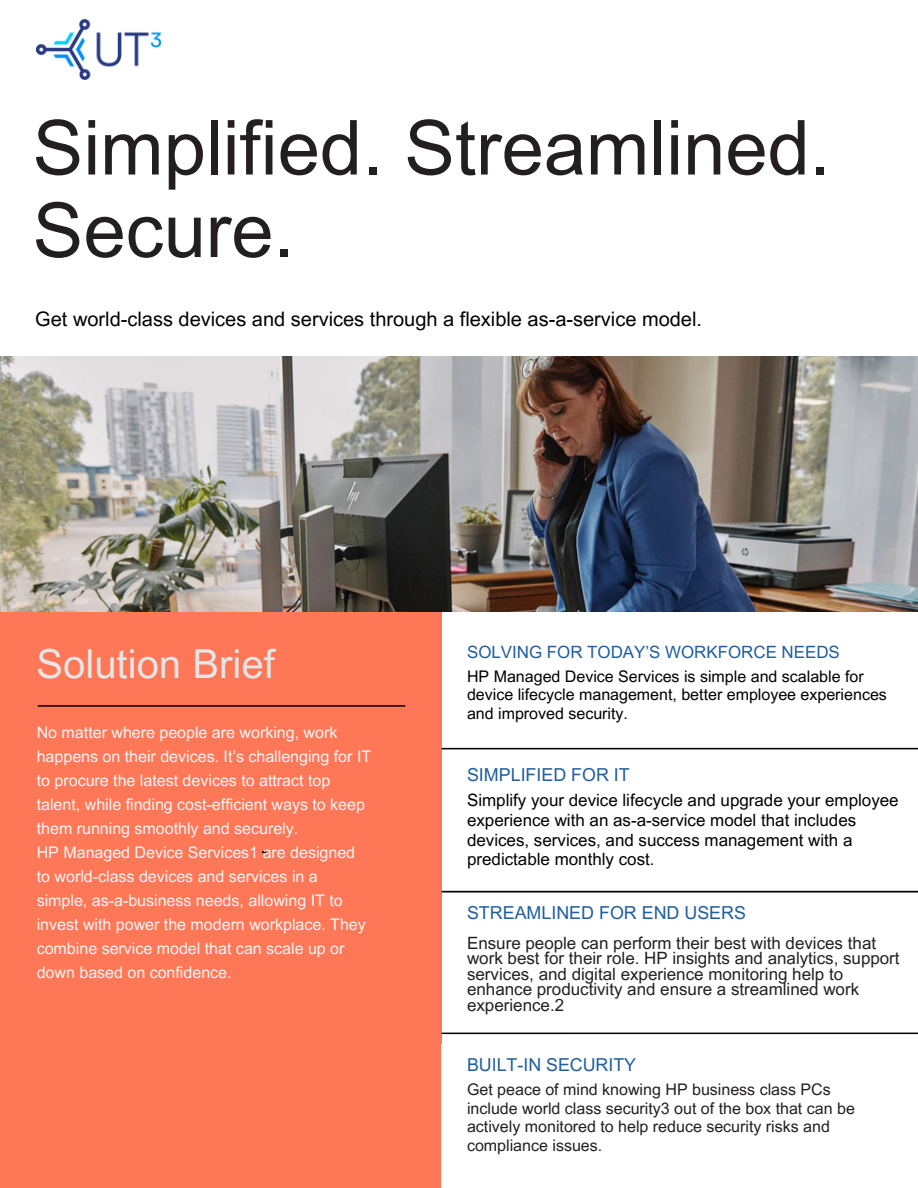
<style>
.page{position:relative;width:918px;height:1188px;background:#fff}
.page>*{position:absolute;margin:0;border:0;box-sizing:border-box;transform-origin:0 0}
.t1{font:76px/82.4px "Arial MT Pro";color:#231f20}
.t2{font:40px "Arial MT Pro";color:#e6e6e6}
.t3{font:20px "Arial MT Pro";color:#000}
.t4{font:17.8px "Arial MT Pro";color:#215e9e}
.t5{font:17px/15.6px "Arial MT Pro";color:#231f20}
.t6{font:17px/19.8px "Arial MT Pro";color:#000}
.t7{font:17px "Arial MT Pro";color:#215e9e}
.t8{font:16px/24px "Arial MT Pro";color:#f6f6f6}
.t9{font:16px/18.6px "Arial MT Pro";color:#231f20}
.t10{font:16px/18.6px "Arial MT Pro";color:#000}
</style>
<div class="page">
<div style="left:0;top:611px;width:441px;height:577px;background:#fe7858"></div>
<img style="left:0;top:357px;width:918px;height:255px">
<hr style="left:38px;top:705px;width:367px;height:2px;background:#000">
<hr style="left:442px;top:748px;width:476px;height:1px;background:#000">
<hr style="left:442px;top:1033px;width:476px;height:1px;background:#000">
<hr style="left:442px;top:891px;width:476px;height:1px;background:#000">
<img style="left:36px;top:19px;width:125px;height:60px">
<h1 class="t1" style="left:33px;top:116px;width:800px">Simplified. Streamlined.<br>Secure.</h1>
<p class="t3" style="left:35px;top:311px;width:668px">Get world-class devices and services through a flexible as-a-service model.</p>
<p class="t2" style="left:36px;top:649px;width:240px">Solution Brief</p>
<p class="t8" style="left:37px;top:722px;width:336px">No matter where people are working, work happens on their devices. It’s challenging for IT to procure the latest devices to attract top talent, while finding cost-efficient ways to keep them running smoothly and securely.</p>
<h2 class="t8" style="left:37px;top:842px;width:331px">HP Managed Device Services1 are designed to world-class devices and services in a simple, as-a-business needs, allowing IT to invest with power the modern workplace. They combine service model that can scale up or down based on confidence.</h2>
<h3 class="t7" style="left:467px;top:645px;width:374px">SOLVING FOR TODAY’S WORKFORCE NEEDS</h3>
<p class="t10" style="left:467px;top:669px;width:421px">HP Managed Device Services is simple and scalable for device lifecycle management, better employee experiences and improved security.</p>
<p class="t4" style="left:467px;top:768px;width:164px">SIMPLIFIED FOR IT</p>
<p class="t6" style="left:467px;top:792px;width:433px">Simplify your device lifecycle and upgrade your employee</p>
<p class="t6" style="left:467px;top:812px;width:391px">experience with an as-a-service model that includes devices, services, and success management with a predictable monthly cost.</p>
<p class="t4" style="left:467px;top:906px;width:280px">STREAMLINED FOR END USERS</p>
<p class="t5" style="left:467px;top:937px;width:434px">Ensure people can perform their best with devices that work best for their role. HP insights and analytics, support services, and digital experience monitoring help to enhance productivity and ensure a streamlined work experience.2</p>
<p class="t4" style="left:467px;top:1058px;width:171px">BUILT-IN SECURITY</p>
<p class="t9" style="left:467px;top:1082px;width:365px">Get peace of mind knowing HP business class PCs</p>
<p class="t9" style="left:467px;top:1101px;width:389px">include world class security3 out of the box that can be actively monitored to help reduce security risks and compliance issues.</p>
</div>
